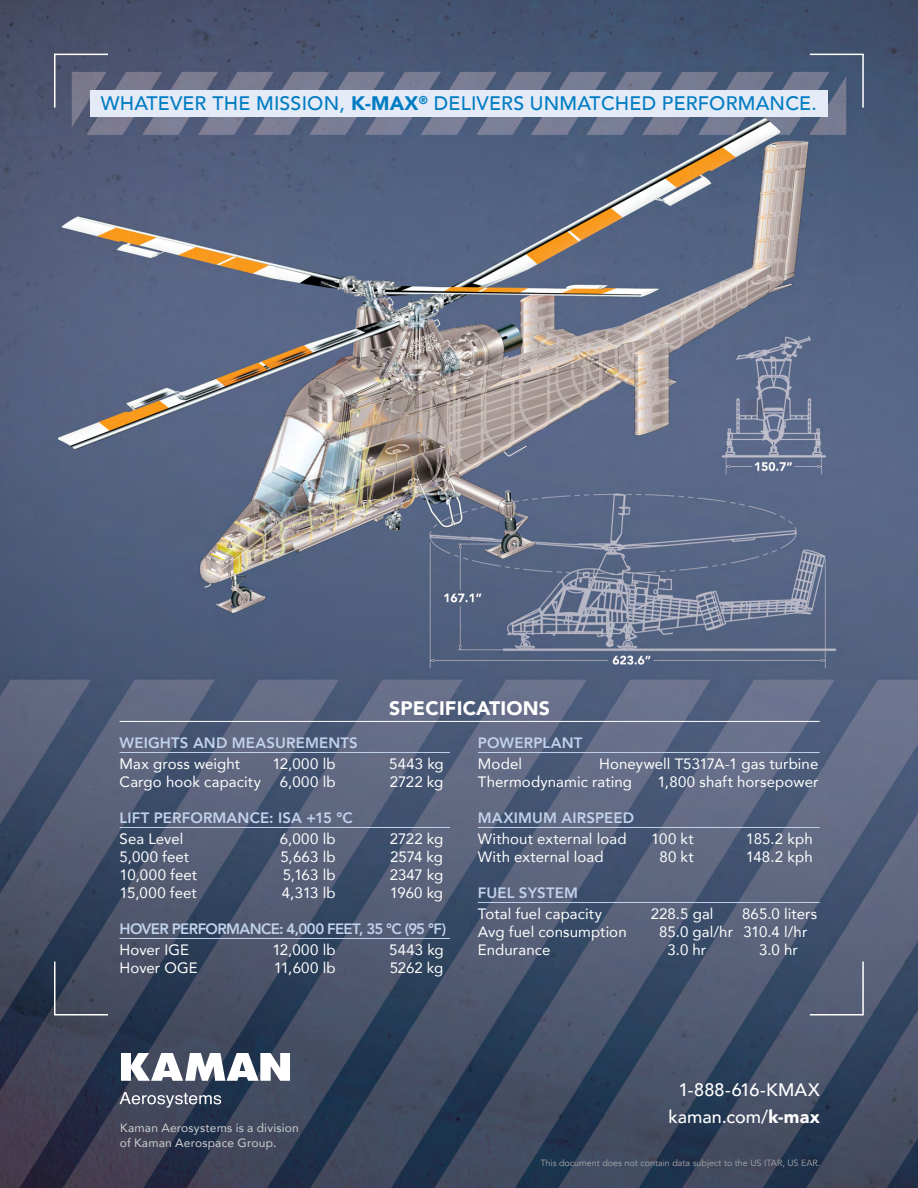
<style>
.page{position:relative;width:918px;height:1188px;background:#fff}
.page>*{position:absolute;margin:0;border:0;box-sizing:border-box;transform-origin:0 0}
.t1{font:500 19.5px "Avenir";letter-spacing:.01em;color:#007cc2}
.t2{font:900 19.5px "Avenir";letter-spacing:.01em;color:#fff}
.t3{font:500 18px/27px "Avenir";letter-spacing:.005em;color:#fff;text-align:center}
.t4{font:15px/18px "Avenir";letter-spacing:.005em;color:#fff}
.t5{font:800 15px "Avenir";letter-spacing:.01em;color:#c1d2ec}
.t6{font:800 15px "Avenir";letter-spacing:-.04em;color:#c1d2ec}
.t7{font:12px/15px "Avenir";letter-spacing:.015em;color:#cdd0d2}
.t8{font:9px "Avenir";color:#a7a9ac}
.s1{font-weight:900}
</style>
<div class="page">
<img style="left:0;top:0;width:918px;height:1188px">
<hr style="left:120px;top:752px;width:330px;height:1px;background:#c1d2ec">
<hr style="left:120px;top:827px;width:330px;height:1px;background:#c1d2ec">
<hr style="left:120px;top:938px;width:330px;height:1px;background:#c1d2ec">
<hr style="left:478px;top:752px;width:342px;height:1px;background:#c1d2ec">
<hr style="left:478px;top:827px;width:342px;height:1px;background:#c1d2ec">
<hr style="left:478px;top:902px;width:342px;height:1px;background:#c1d2ec">
<hr style="left:120px;top:721px;width:700px;height:1px;background:#fff">
<div style="left:90px;top:90px;width:738px;height:27px;background:#e4eaf6"></div>
<svg style="left:53px;top:53px;width:57px;height:56px"></svg>
<svg style="left:808px;top:53px;width:57px;height:56px;background:#67768e"></svg>
<svg style="left:808px;top:960px;width:57px;height:56px;background:#5c657c"></svg>
<svg style="left:53px;top:960px;width:57px;height:56px;background:#474e61"></svg>
<svg style="left:121px;top:1053px;width:169px;height:28px"></svg>
<svg style="left:120px;top:1092px;width:101px;height:16px;background:#696f80"></svg>
<h1 class="t1" style="left:101px;top:87px;width:717px">WHATEVER THE MISSION, <span class="s1">K-MAX</span><sup>®</sup> DELIVERS UNMATCHED PERFORMANCE.</h1>
<h1 class="t2" style="left:389px;top:692px;width:163px">SPECIFICATIONS</h1>
<p class="t5" style="left:120px;top:731px;width:240px">WEIGHTS AND MEASUREMENTS</p>
<p class="t4" style="left:120px;top:754px;width:122px">Max gross weight</p>
<p class="t4" style="left:272px;top:754px;width:65px">12,000 lb</p>
<p class="t4" style="left:389px;top:754px;width:56px">5443 kg</p>
<p class="t4" style="left:120px;top:772px;width:143px">Cargo hook capacity</p>
<p class="t4" style="left:280px;top:772px;width:57px">6,000 lb</p>
<p class="t4" style="left:390px;top:772px;width:55px">2722 kg</p>
<p class="t5" style="left:120px;top:806px;width:235px">LIFT PERFORMANCE: ISA +15 °C</p>
<p class="t4" style="left:120px;top:829px;width:65px">Sea Level</p>
<p class="t4" style="left:280px;top:829px;width:57px">6,000 lb</p>
<p class="t4" style="left:390px;top:829px;width:55px">2722 kg</p>
<p class="t4" style="left:120px;top:847px;width:71px">5,000 feet</p>
<p class="t4" style="left:280px;top:847px;width:57px">5,663 lb</p>
<p class="t4" style="left:390px;top:847px;width:54px">2574 kg</p>
<p class="t4" style="left:120px;top:865px;width:79px">10,000 feet</p>
<p class="t4" style="left:283px;top:865px;width:54px">5,163 lb</p>
<p class="t4" style="left:390px;top:865px;width:55px">2347 kg</p>
<p class="t4" style="left:120px;top:883px;width:79px">15,000 feet</p>
<p class="t4" style="left:282px;top:883px;width:55px">4,313 lb</p>
<p class="t4" style="left:390px;top:883px;width:55px">1960 kg</p>
<p class="t6" style="left:120px;top:917px;width:328px">HOVER PERFORMANCE: 4,000 FEET, 35 °C (95 °F)</p>
<p class="t4" style="left:120px;top:940px;width:71px">Hover IGE</p>
<p class="t4" style="left:272px;top:940px;width:65px">12,000 lb</p>
<p class="t4" style="left:389px;top:940px;width:56px">5443 kg</p>
<p class="t4" style="left:120px;top:958px;width:80px">Hover OGE</p>
<p class="t4" style="left:274px;top:958px;width:63px">11,600 lb</p>
<p class="t4" style="left:390px;top:958px;width:55px">5262 kg</p>
<p class="t5" style="left:478px;top:731px;width:106px">POWERPLANT</p>
<p class="t4" style="left:478px;top:754px;width:46px">Model</p>
<p class="t4" style="left:478px;top:754px;width:342px;text-indent:121px">Honeywell T5317A-1 gas turbine<br>Thermodynamic rating</p>
<p class="t4" style="left:657px;top:772px;width:162px">1,800 shaft horsepower</p>
<p class="t5" style="left:478px;top:806px;width:158px">MAXIMUM AIRSPEED</p>
<p class="t4" style="left:478px;top:829px;width:150px">Without external load</p>
<p class="t4" style="left:651px;top:829px;width:44px">100 kt</p>
<p class="t4" style="left:746px;top:829px;width:68px">185.2 kph</p>
<p class="t4" style="left:478px;top:847px;width:127px">With external load</p>
<p class="t4" style="left:659px;top:847px;width:36px">80 kt</p>
<p class="t4" style="left:746px;top:847px;width:68px">148.2 kph</p>
<p class="t5" style="left:478px;top:881px;width:102px">FUEL SYSTEM</p>
<p class="t4" style="left:478px;top:904px;width:126px">Total fuel capacity</p>
<p class="t4" style="left:651px;top:904px;width:64px">228.5 gal</p>
<p class="t4" style="left:742px;top:904px;width:76px">865.0 liters</p>
<p class="t4" style="left:478px;top:922px;width:150px">Avg fuel consumption</p>
<p class="t4" style="left:659px;top:922px;width:150px">85.0 gal/hr 310.4 l/hr</p>
<p class="t4" style="left:478px;top:940px;width:74px">Endurance</p>
<p class="t4" style="left:668px;top:940px;width:40px">3.0 hr</p>
<p class="t4" style="left:759px;top:940px;width:40px">3.0 hr</p>
<p class="t7" style="left:120px;top:1120px;width:181px">Kaman Aerosystems is a division of Kaman Aerospace Group.</p>
<p class="t3" style="left:668px;top:1076px;width:153px">1-888-616-KMAX kaman.com/<span class="s1">k-max</span></p>
<p class="t8" style="left:540px;top:1157px;width:282px">This document does not contain data subject to the US ITAR, US EAR.</p>
</div>
